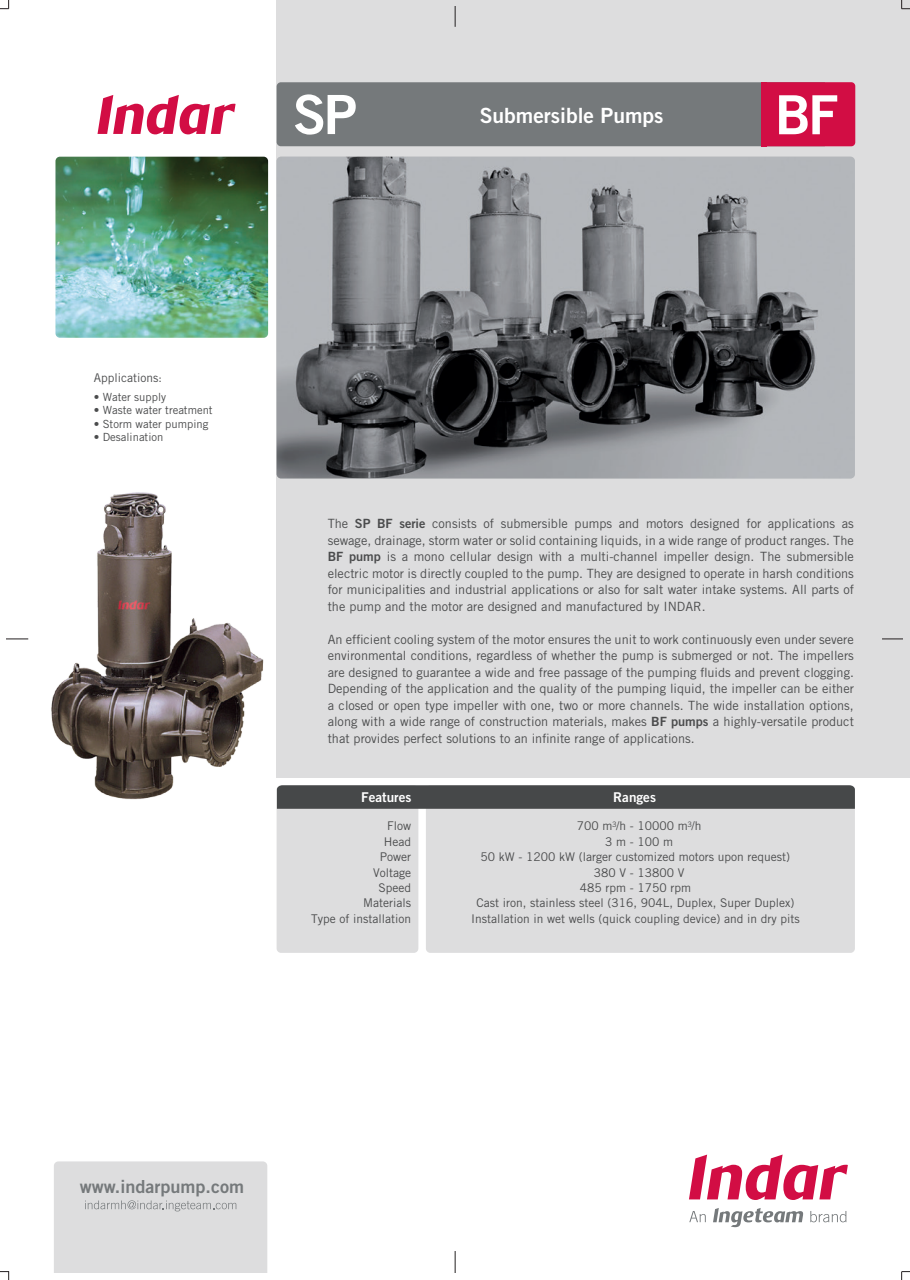
<style>
.page{position:relative;width:910px;height:1280px;background:#fff}
.page>*{position:absolute;margin:0;border:0;box-sizing:border-box;transform-origin:0 0}
.t1{font:21px "Trade Gothic LT Std Bd 2";color:#fff}
.t2{font:18px "Trade Gothic LT Std Bd 2";color:#75797b}
.t3{font:13.5px "Trade Gothic LT Std Bd 2";color:#fff}
.t4{font:12.75px/16.5px "Trade Gothic LT Std";color:#4b4c4d;text-align:justify}
.t5{font:12px/15.5px "Trade Gothic LT Std";color:#4b4c4d;text-align:right}
.t6{font:11.25px "Trade Gothic LT Std";color:#4b4c4d}
.t7{font:7.5px "Trade Gothic LT Std";color:#4b4c4d}
.s1{font-size:11.25px}
.s2{font-family:"Trade Gothic LT Std Bd 2"}
</style>
<div class="page">
<img style="left:55px;top:157px;width:213px;height:181px">
<div style="left:277px;top:0;width:633px;height:778px;background:#ddddde"></div>
<div style="left:54px;top:1161px;width:213px;height:111px;background:#ddddde"></div>
<svg style="left:7px;top:639px;width:14px;height:1px"></svg>
<svg style="left:882px;top:639px;width:21px;height:1px"></svg>
<svg style="left:455px;top:1251px;width:1px;height:21px"></svg>
<svg style="left:455px;top:7px;width:1px;height:20px"></svg>
<svg style="left:713px;top:1208px;width:90px;height:19px"></svg>
<svg style="left:689px;top:1154px;width:159px;height:46px"></svg>
<svg style="left:689px;top:1211px;width:17px;height:11px"></svg>
<svg style="left:810px;top:1211px;width:36px;height:11px"></svg>
<img style="left:277px;top:157px;width:578px;height:321px">
<div style="left:277px;top:785px;width:141px;height:168px;background:#ddddde;border-radius:4px"></div>
<div style="left:426px;top:785px;width:429px;height:168px;background:#ddddde;border-radius:4px"></div>
<svg style="left:286px;top:785px;width:569px;height:24px;background:#494b4c"></svg>
<svg style="left:0;top:1271px;width:9px;height:9px"></svg>
<svg style="left:0;top:0;width:9px;height:9px"></svg>
<svg style="left:901px;top:1271px;width:9px;height:9px"></svg>
<svg style="left:901px;top:0;width:9px;height:9px"></svg>
<svg style="left:98px;top:95px;width:138px;height:39px"></svg>
<img style="left:21px;top:476px;width:265px;height:345px">
<div style="left:761px;top:82px;width:94px;height:64px;background:#d20d44;border-radius:4px"></div>
<svg style="left:277px;top:82px;width:560px;height:64px;background:#87787f"></svg>
<div style="left:761px;top:82px;width:5px;height:64px;background:#d20d44"></div>
<p class="t5" style="left:94px;top:370px;width:70px">Applications<span class="s1">:</span></p>
<p class="t6" style="left:94px;top:390px;width:74px">• Water supply</p>
<p class="t6" style="left:94px;top:403px;width:121px">• Waste water treatment</p>
<p class="t6" style="left:94px;top:417px;width:116px">• Storm water pumping</p>
<p class="t6" style="left:94px;top:430px;width:71px">• Desalination</p>
<h1 class="t1" style="left:480px;top:103px;width:185px">Submersible Pumps</h1>
<p class="t4" style="left:328px;top:515px;width:528px">The <span class="s2">SP BF serie</span> consists of submersible pumps and motors designed for applications as sewage, drainage, storm water or solid containing liquids, in a wide range of product ranges. The <span class="s2">BF pump</span> is a mono cellular design with a multi-channel impeller design. The submersible electric motor is directly coupled to the pump. They are designed to operate in harsh conditions for municipalities and industrial applications or also for salt water intake systems. All parts of the pump and the motor are designed and manufactured by INDAR.</p>
<p class="t4" style="left:328px;top:631px;width:528px">An efficient cooling system of the motor ensures the unit to work continuously even under severe environmental conditions, regardless of whether the pump is submerged or not. The impellers are designed to guarantee a wide and free passage of the pumping fluids and prevent clogging.<br>Depending of the application and the quality of the pumping liquid, the impeller can be either a closed or open type impeller with one, two or more channels. The wide installation options, along with a wide range of construction materials, makes <span class="s2">BF pumps</span> a highly-versatile product that provides perfect solutions to an infinite range of applications.</p>
<p class="t3" style="left:361px;top:789px;width:52px">Features</p>
<p class="t3" style="left:613px;top:789px;width:44px">Ranges</p>
<p class="t5" style="left:577px;top:818px;width:126px">700 m /h - 10000 m /h</p>
<p class="t5" style="left:605px;top:833px;width:69px">3 m - 100 m</p>
<p class="t5" style="left:481px;top:849px;width:311px">50 kW - 1200 kW (larger customized motors upon request)</p>
<p class="t5" style="left:594px;top:864px;width:92px">380 V - 13800 V</p>
<p class="t5" style="left:580px;top:880px;width:113px">485 rpm - 1750 rpm</p>
<p class="t5" style="left:476px;top:895px;width:319px">Cast iron, stainless steel (316, 904L, Duplex, Super Duplex)</p>
<p class="t5" style="left:471px;top:911px;width:330px">Installation in wet wells (quick coupling device) and in dry pits</p>
<p class="t5" style="left:311px;top:818px;width:101px">Flow<br>Head<br>Power<br>Voltage<br>Speed<br>Materials<br>Type of installation</p>
<p class="t7" style="left:612px;top:820px;width:6px">3</p>
<p class="t7" style="left:687px;top:820px;width:6px">3</p>
<h2 class="t2" style="left:80px;top:1175px;width:166px">www.indarpump.com</h2>
</div>
